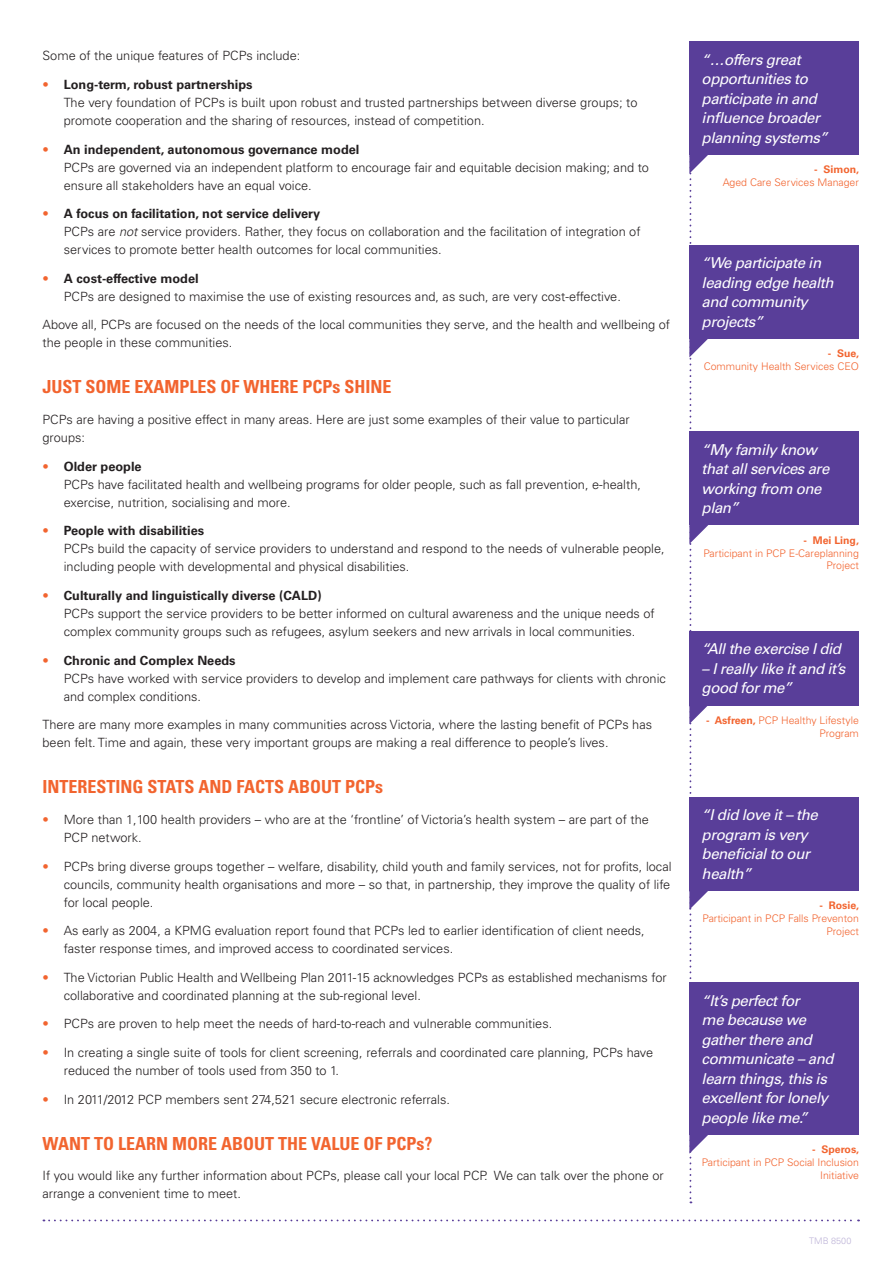
<style>
.page{position:relative;width:893px;height:1263px;background:#fff}
.page>*{position:absolute;margin:0;border:0;box-sizing:border-box;transform-origin:0 0}
.Sub_head{font:700 condensed 18px "Univers LT Std";color:#f2642f}
.t1{font:italic 15px/19.5px "Univers LT Std";letter-spacing:-.03em;color:#fff}
.Body{font:300 12.75px/18px "Univers LT Std";color:#231f20}
.t2{font:300 10.5px/12.8px "Univers LT Std";color:#f2642f;text-align:right}
.t3{font:700 10.5px "Univers LT Std";color:#f2642f}
.t4{font:300 9px "Univers LT Std";color:#beb4d8}
.s1{color:#f2642f}
.s2{font-weight:700}
.s3{font-style:italic}
</style>
<div class="page">
<svg style="left:43px;top:1219px;width:816px;height:2px"></svg>
<div style="left:689px;top:42px;width:170px;height:113px;background:#593e99"></div>
<div style="left:689px;top:245px;width:170px;height:94px;background:#593e99"></div>
<div style="left:689px;top:431px;width:170px;height:94px;background:#593e99"></div>
<div style="left:689px;top:631px;width:170px;height:74px;background:#593e99"></div>
<div style="left:689px;top:797px;width:170px;height:94px;background:#593e99"></div>
<div style="left:689px;top:983px;width:170px;height:152px;background:#593e99"></div>
<svg style="left:689px;top:155px;width:20px;height:1048px"></svg>
<p class="Body" style="left:43px;top:47px;width:259px">Some of the unique features of PCPs include:</p>
<p class="Body" style="left:64px;top:75px;width:575px;text-indent:-21px"><span class="s1">•</span> <span class="s2">Long-term, robust partnerships<br></span>The very foundation of PCPs is built upon robust and trusted partnerships between diverse groups; to promote cooperation and the sharing of resources, instead of competition.</p>
<p class="Body" style="left:64px;top:140px;width:587px;text-indent:-21px"><span class="s1">•</span> <span class="s2">An independent, autonomous governance model<br></span>PCPs are governed via an independent platform to encourage fair and equitable decision making; and to ensure all stakeholders have an equal voice.</p>
<p class="Body" style="left:64px;top:205px;width:578px;text-indent:-21px"><span class="s1">•</span> <span class="s2">A focus on facilitation, not service delivery<br></span>PCPs are <span class="s3">not</span> service providers. Rather, they focus on collaboration and the facilitation of integration of services to promote better health outcomes for local communities.</p>
<p class="Body" style="left:64px;top:269px;width:559px;text-indent:-21px"><span class="s1">•</span> <span class="s2">A cost-effective model<br></span>PCPs are designed to maximise the use of existing resources and, as such, are very cost-effective.</p>
<p class="Body" style="left:43px;top:316px;width:629px">Above all, PCPs are focused on the needs of the local communities they serve, and the health and wellbeing of the people in these communities.</p>
<p class="Sub_head" style="left:43px;top:376px;width:351px">JUST SOME EXAMPLES OF WHERE PCPs SHINE</p>
<p class="Body" style="left:43px;top:411px;width:589px">PCPs are having a positive effect in many areas. Here are just some examples of their value to particular groups:</p>
<p class="Body" style="left:64px;top:457px;width:579px;text-indent:-21px"><span class="s1">•</span> <span class="s2">Older people<br></span>PCPs have facilitated health and wellbeing programs for older people, such as fall prevention, e-health, exercise, nutrition, socialising and more.</p>
<p class="Body" style="left:64px;top:522px;width:602px;text-indent:-21px"><span class="s1">•</span> <span class="s2">People with disabilities<br></span>PCPs build the capacity of service providers to understand and respond to the needs of vulnerable people, including people with developmental and physical disabilities.</p>
<p class="Body" style="left:64px;top:586px;width:592px;text-indent:-21px"><span class="s1">•</span> <span class="s2">Culturally and linguistically diverse (CALD)<br></span>PCPs support the service providers to be better informed on cultural awareness and the unique needs of complex community groups such as refugees, asylum seekers and new arrivals in local communities.</p>
<p class="Body" style="left:64px;top:651px;width:604px;text-indent:-21px"><span class="s1">•</span> <span class="s2">Chronic and Complex Needs<br></span>PCPs have worked with service providers to develop and implement care pathways for clients with chronic and complex conditions.</p>
<p class="Body" style="left:43px;top:716px;width:611px">There are many more examples in many communities across Victoria, where the lasting benefit of PCPs has been felt. Time and again, these very important groups are making a real difference to people’s lives.</p>
<p class="Sub_head" style="left:43px;top:776px;width:342px">INTERESTING STATS AND FACTS ABOUT PCPs</p>
<p class="Body" style="left:64px;top:810px;width:587px;text-indent:-21px"><span class="s1">•</span> More than 1,100 health providers – who are at the ‘frontline’ of Victoria’s health system – are part of the<br>PCP network.</p>
<p class="Body" style="left:64px;top:857px;width:609px;text-align:justify;text-indent:-21px"><span class="s1">•</span> PCPs bring diverse groups together – welfare, disability, child youth and family services, not for profits, local councils, community health organisations and more – so that, in partnership, they improve the quality of life for local people.</p>
<p class="Body" style="left:64px;top:922px;width:582px;text-indent:-21px"><span class="s1">•</span> As early as 2004, a KPMG evaluation report found that PCPs led to earlier identification of client needs, faster response times, and improved access to coordinated services.</p>
<p class="Body" style="left:64px;top:968px;width:604px;text-indent:-21px"><span class="s1">•</span> The Victorian Public Health and Wellbeing Plan 2011-15 acknowledges PCPs as established mechanisms for collaborative and coordinated planning at the sub-regional level.</p>
<p class="Body" style="left:43px;top:1015px;width:511px"><span class="s1">•</span> PCPs are proven to help meet the needs of hard-to-reach and vulnerable communities.</p>
<p class="Body" style="left:64px;top:1043px;width:591px;text-indent:-21px"><span class="s1">•</span> In creating a single suite of tools for client screening, referrals and coordinated care planning, PCPs have reduced the number of tools used from 350 to 1.</p>
<p class="Body" style="left:43px;top:1090px;width:409px"><span class="s1">•</span> In 2011/2012 PCP members sent 274,521 secure electronic referrals.</p>
<p class="Sub_head" style="left:43px;top:1132px;width:391px">WANT TO LEARN MORE ABOUT THE VALUE OF PCPs?</p>
<p class="Body" style="left:43px;top:1167px;width:623px">If you would like any further information about PCPs, please call your local PCP. We can talk over the phone or arrange a convenient time to meet.</p>
<p class="t1" style="left:702px;top:50px;width:128px">“…offers great opportunities to participate in and influence broader planning systems”</p>
<p class="t2" style="left:723px;top:163px;width:138px"><span class="s2">- Simon,<br></span>Aged Care Services Manager</p>
<p class="t1" style="left:702px;top:253px;width:133px">“We participate in leading edge health and community projects”</p>
<p class="t2" style="left:704px;top:347px;width:157px"><span class="s2">- Sue,<br></span>Community Health Services CEO</p>
<p class="t1" style="left:702px;top:440px;width:129px">“My family know that all services are working from one plan”</p>
<p class="t2" style="left:703px;top:534px;width:157px"><span class="s2">- Mei Ling,<br></span>Participant in PCP E-Careplanning<br>Project</p>
<p class="t1" style="left:702px;top:639px;width:141px">“All the exercise I did</p>
<p class="t1" style="left:702px;top:659px;width:145px">– I really like it and it’s good for me”</p>
<p class="t2" style="left:706px;top:714px;width:154px"><span class="s2">- Asfreen,</span> PCP Healthy Lifestyle<br>Program</p>
<p class="t1" style="left:702px;top:805px;width:118px">“I did love it – the program is very beneficial to our health”</p>
<p class="t3" style="left:819px;top:900px;width:41px">- Rosie,</p>
<p class="t2" style="left:703px;top:912px;width:158px">Participant in PCP Falls Preventon<br>Project</p>
<p class="t1" style="left:702px;top:991px;width:133px">“It’s perfect for<br>me because we gather there and communicate – and learn things, this is excellent for lonely people like me.”</p>
<p class="t3" style="left:812px;top:1143px;width:48px">- Speros,</p>
<p class="t2" style="left:702px;top:1156px;width:159px">Participant in PCP Social Inclusion<br>Initiative</p>
<p class="t4" style="left:809px;top:1235px;width:44px">TMB 8500</p>
</div>
